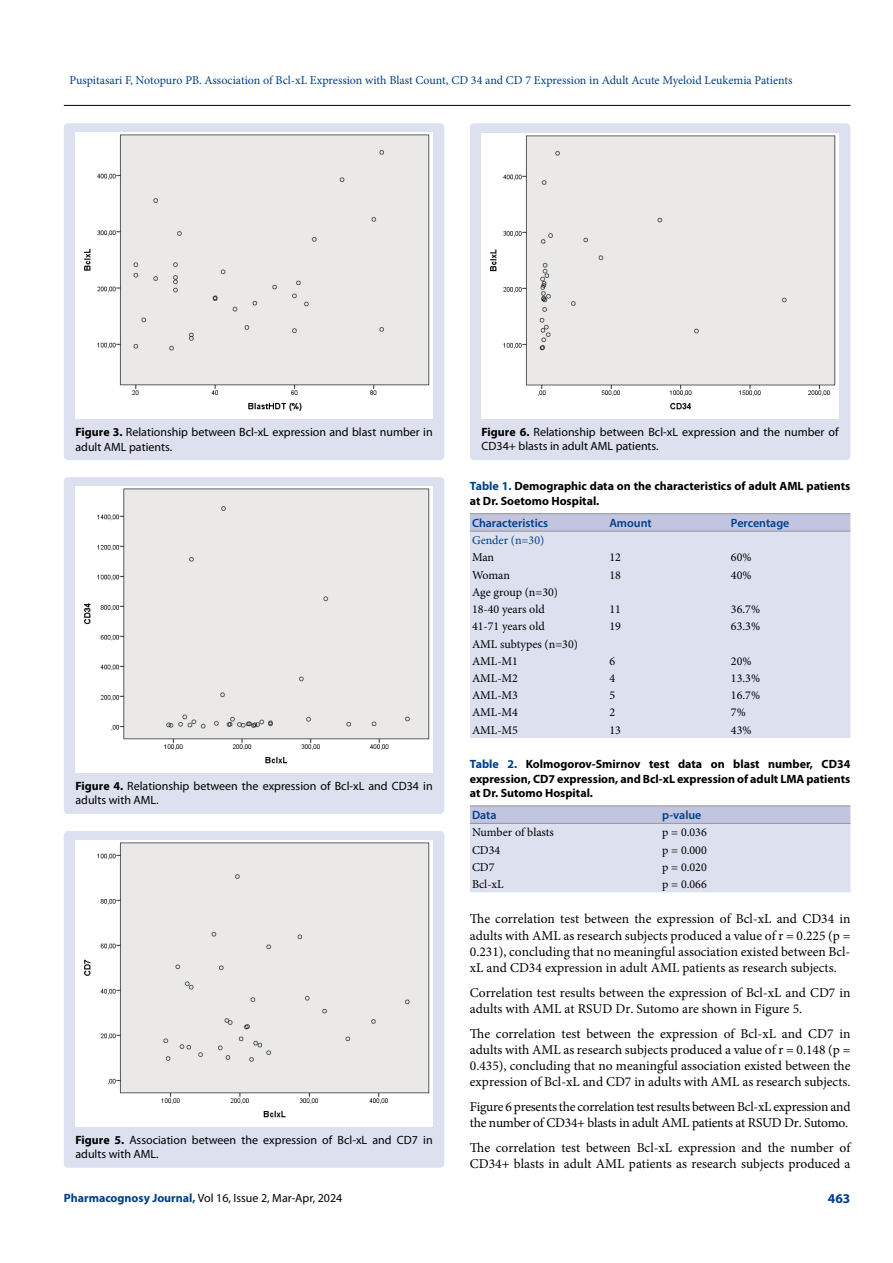
<style>
.page{position:relative;width:893px;height:1263px;background:#fff}
.page>*{position:absolute;margin:0;border:0;box-sizing:border-box;transform-origin:0 0}
.t1{font:13.5px/16.2px "Minion Pro";color:#000;text-align:justify}
.t2{font:13.5px/16.2px "Minion Pro";letter-spacing:-.02em;color:#000}
.t3{font:700 13.5px "Myriad Pro";color:#003e88}
.t4{font:12px/14.4px "Myriad Pro";color:#000}
.t5{font:700 12px/14.4px "Myriad Pro";color:#000}
.t6{font:12px/17.2px "Minion Pro";color:#000}
.t7{font:12px "Minion Pro";color:#003e88}
.t8{font:600 12px "Myriad Pro";color:#003e88}
.s1{font-weight:700}
.s2{color:#003e88}
.s3{font-weight:700;color:#003e88}
</style>
<div class="page">
<hr style="left:64px;top:105px;width:786px;height:1px;background:#000">
<svg style="left:470px;top:514px;width:380px;height:17px"></svg>
<div style="left:470px;top:532px;width:380px;height:206px;background:#dde0ef"></div>
<hr style="left:470px;top:513px;width:137px;height:1px;background:#939598">
<hr style="left:607px;top:513px;width:122px;height:1px;background:#939598">
<hr style="left:729px;top:513px;width:121px;height:1px;background:#939598">
<hr style="left:470px;top:531px;width:137px;height:1px;background:#939598">
<hr style="left:607px;top:531px;width:122px;height:1px;background:#939598">
<hr style="left:729px;top:531px;width:121px;height:1px;background:#939598">
<svg style="left:470px;top:806px;width:380px;height:86px"></svg>
<hr style="left:470px;top:805px;width:190px;height:1px;background:#939598">
<hr style="left:660px;top:805px;width:190px;height:1px;background:#939598">
<hr style="left:470px;top:823px;width:190px;height:1px;background:#939598">
<hr style="left:660px;top:823px;width:190px;height:1px;background:#939598">
<div style="left:64px;top:123px;width:380px;height:337px;background:#dde0ef;border-radius:4px"></div>
<img style="left:75px;top:133px;width:358px;height:286px">
<div style="left:470px;top:123px;width:380px;height:337px;background:#dde0ef;border-radius:4px"></div>
<img style="left:482px;top:133px;width:357px;height:285px">
<div style="left:64px;top:477px;width:380px;height:337px;background:#dde0ef;border-radius:4px"></div>
<img style="left:75px;top:487px;width:358px;height:285px">
<div style="left:64px;top:831px;width:380px;height:337px;background:#dde0ef;border-radius:4px"></div>
<img style="left:75px;top:840px;width:358px;height:286px">
<p class="t7" style="left:69px;top:72px;width:725px">Puspitasari F, Notopuro PB. Association of Bcl-xL Expression with Blast Count, CD 34 and CD 7 Expression in Adult Acute Myeloid Leukemia Patients</p>
<p class="t4" style="left:75px;top:425px;width:359px"><span class="s1">Figure 3.</span> Relationship between Bcl-xL expression and blast number in adult AML patients.</p>
<p class="t4" style="left:482px;top:425px;width:359px"><span class="s1">Figure 6.</span> Relationship between Bcl-xL expression and the number of<br>CD34+ blasts in adult AML patients.</p>
<p class="t5" style="left:470px;top:479px;width:382px"><span class="s2">Table 1.</span> Demographic data on the characteristics of adult AML patients at Dr. Soetomo Hospital.</p>
<p class="t8" style="left:472px;top:515px;width:78px">Characteristics</p>
<p class="t8" style="left:609px;top:515px;width:44px">Amount</p>
<p class="t8" style="left:731px;top:515px;width:60px">Percentage</p>
<p class="t7" style="left:472px;top:532px;width:74px">Gender (n=30)</p>
<p class="t6" style="left:472px;top:549px;width:24px">Man</p>
<p class="t6" style="left:609px;top:549px;width:13px">12</p>
<p class="t6" style="left:731px;top:549px;width:22px">60%</p>
<p class="t6" style="left:472px;top:566px;width:39px">Woman</p>
<p class="t6" style="left:609px;top:566px;width:13px">18</p>
<p class="t6" style="left:731px;top:566px;width:22px">40%</p>
<p class="t6" style="left:472px;top:583px;width:88px">Age group (n=30)<br>18-40 years old</p>
<p class="t6" style="left:609px;top:601px;width:13px">11</p>
<p class="t6" style="left:731px;top:601px;width:31px">36.7%</p>
<p class="t6" style="left:472px;top:618px;width:74px">41-71 years old</p>
<p class="t6" style="left:609px;top:618px;width:13px">19</p>
<p class="t6" style="left:731px;top:618px;width:31px">63.3%</p>
<p class="t6" style="left:472px;top:635px;width:107px">AML subtypes (n=30)<br>AML-M1</p>
<p class="t6" style="left:609px;top:652px;width:7px">6</p>
<p class="t6" style="left:731px;top:652px;width:22px">20%</p>
<p class="t4" style="left:75px;top:778px;width:359px"><span class="s1">Figure 4.</span> Relationship between the expression of Bcl-xL and CD34 in adults with AML.</p>
<p class="t4" style="left:75px;top:1132px;width:359px"><span class="s1">Figure 5.</span> Association between the expression of Bcl-xL and CD7 in adults with AML.</p>
<p class="t4" style="left:64px;top:1190px;width:280px"><span class="s3">Pharmacognosy Journal,</span> Vol 16, Issue 2, Mar-Apr, 2024</p>
<p class="t6" style="left:472px;top:670px;width:48px">AML-M2</p>
<p class="t6" style="left:609px;top:670px;width:7px">4</p>
<p class="t6" style="left:731px;top:670px;width:31px">13.3%</p>
<p class="t6" style="left:472px;top:687px;width:48px">AML-M3</p>
<p class="t6" style="left:609px;top:687px;width:7px">5</p>
<p class="t6" style="left:731px;top:687px;width:31px">16.7%</p>
<p class="t6" style="left:472px;top:704px;width:48px">AML-M4</p>
<p class="t6" style="left:609px;top:704px;width:7px">2</p>
<p class="t6" style="left:731px;top:704px;width:16px">7%</p>
<p class="t6" style="left:472px;top:721px;width:48px">AML-M5</p>
<p class="t6" style="left:609px;top:721px;width:13px">13</p>
<p class="t6" style="left:731px;top:721px;width:22px">43%</p>
<p class="t5" style="left:470px;top:756px;width:382px;text-align:justify"><span class="s2">Table 2.</span> Kolmogorov-Smirnov test data on blast number, CD34 expression, CD7 expression, and Bcl-xL expression of adult LMA patients at Dr. Sutomo Hospital.</p>
<p class="t8" style="left:472px;top:807px;width:26px">Data</p>
<p class="t8" style="left:662px;top:807px;width:41px">p-value</p>
<p class="t6" style="left:472px;top:824px;width:84px">Number of blasts</p>
<p class="t6" style="left:662px;top:824px;width:46px">p = 0.036</p>
<p class="t6" style="left:472px;top:841px;width:30px">CD34</p>
<p class="t6" style="left:662px;top:841px;width:46px">p = 0.000</p>
<p class="t6" style="left:472px;top:858px;width:24px">CD7</p>
<p class="t6" style="left:662px;top:858px;width:46px">p = 0.020</p>
<p class="t6" style="left:472px;top:876px;width:33px">Bcl-xL</p>
<p class="t6" style="left:662px;top:876px;width:46px">p = 0.066</p>
<p class="t1" style="left:470px;top:911px;width:382px">The correlation test between the expression of Bcl-xL and CD34 in adults with AML as research subjects produced a value of r = 0.225 (p = 0.231), concluding that no meaningful association existed between Bcl&shy;xL and CD34 expression in adult AML patients as research subjects.</p>
<p class="t1" style="left:470px;top:984px;width:382px">Correlation test results between the expression of Bcl-xL and CD7 in adults with AML at RSUD Dr. Sutomo are shown in Figure 5.</p>
<p class="t1" style="left:470px;top:1025px;width:382px">The correlation test between the expression of Bcl-xL and CD7 in adults with AML as research subjects produced a value of r = 0.148 (p = 0.435), concluding that no meaningful association existed between the expression of Bcl-xL and CD7 in adults with AML as research subjects.</p>
<p class="t2" style="left:470px;top:1098px;width:382px">Figure 6 presents the correlation test results between Bcl-xL expression and the number of CD34+ blasts in adult AML patients at RSUD Dr. Sutomo.</p>
<p class="t1" style="left:470px;top:1139px;width:382px">The correlation test between Bcl-xL expression and the number of<br>CD34+ blasts in adult AML patients as research subjects produced a</p>
<p class="t3" style="left:828px;top:1189px;width:24px">463</p>
</div>
